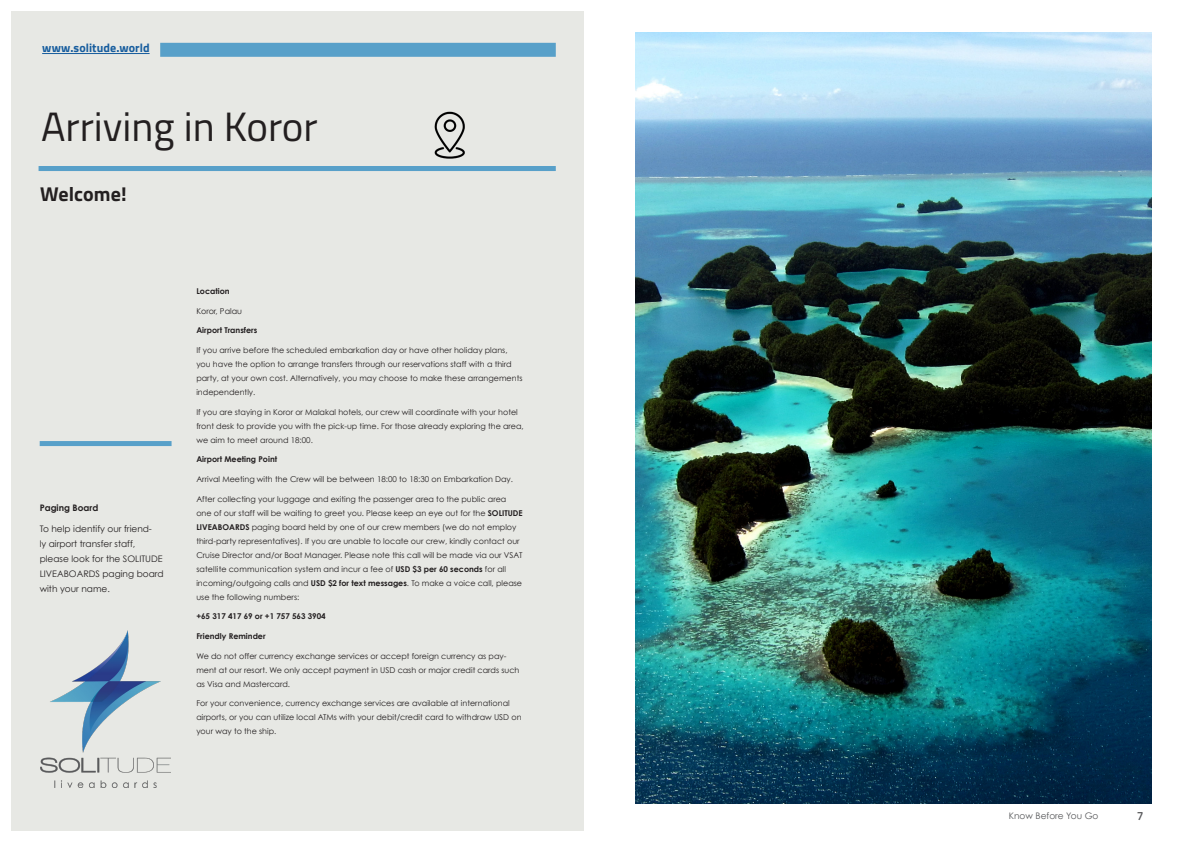
<style>
.page{position:relative;width:1191px;height:842px;background:#fff}
.page>*{position:absolute;margin:0;border:0;box-sizing:border-box;transform-origin:0 0}
._41_Header_black_Titillium_Web{font:41px "Titillium Web";color:#231f20}
._20_Small_Title_black_Titillium_Web{font:700 20px "Titillium Web";letter-spacing:.005em;color:#231f20}
._12_Small_Title_black_Titillium_Web{font:700 12px "Titillium Web";letter-spacing:.01em;color:#175d9e}
.t1{font:600 12px "Titillium Web";color:#57585a}
._12_Subheader_black_Titillium_Web{font:9px/15px "Century Gothic";color:#231f20}
.t2{font:9px "Century Gothic";color:#57585a}
._12_Subheader_black_Titillium_Web-2{font:700 9px "Century Gothic";color:#231f20}
.KBYG_Text_frame{font:8px/14px "Century Gothic";color:#231f20}
.KBYG_Text_frame-2{font:700 8px "Century Gothic";color:#231f20}
.s1{font-weight:700}
</style>
<div class="page">
<div style="left:11px;top:11px;width:573px;height:820px;background:#e7e8e4"></div>
<div style="left:40px;top:441px;width:131px;height:5px;background:#58a0c9"></div>
<img style="left:635px;top:33px;width:516px;height:770px">
<img style="left:40px;top:630px;width:131px;height:157px">
<img style="left:434px;top:111px;width:31px;height:48px">
<hr style="left:42px;top:53px;width:108px;height:1px;background:#175d9e">
<div style="left:40px;top:166px;width:516px;height:5px;background:#58a0c9"></div>
<div style="left:160px;top:43px;width:396px;height:14px;background:#58a0c9"></div>
<p class="_12_Small_Title_black_Titillium_Web" style="left:42px;top:39px;width:109px">www.solitude.world</p>
<p class="_41_Header_black_Titillium_Web" style="left:41px;top:97px;width:278px">Arriving in Koror</p>
<p class="_20_Small_Title_black_Titillium_Web" style="left:40px;top:179px;width:88px">Welcome!</p>
<p class="_12_Subheader_black_Titillium_Web-2" style="left:40px;top:502px;width:60px">Paging Board</p>
<p class="_12_Subheader_black_Titillium_Web" style="left:40px;top:521px;width:125px">To help identify our friend-<br>ly airport transfer staff, please look for the SOLITUDE<br>LIVEABOARDS paging board with your name.</p>
<p class="KBYG_Text_frame-2" style="left:196px;top:286px;width:35px">Location</p>
<p class="KBYG_Text_frame" style="left:196px;top:304px;width:47px">Koror, Palau</p>
<p class="KBYG_Text_frame-2" style="left:196px;top:325px;width:62px">Airport Transfers</p>
<p class="KBYG_Text_frame" style="left:196px;top:343px;width:328px">If you arrive before the scheduled embarkation day or have other holiday plans, you have the option to arrange transfers through our reservations staff with a third party, at your own cost. Alternatively, you may choose to make these arrangements independently.</p>
<p class="KBYG_Text_frame" style="left:196px;top:405px;width:329px">If you are staying in Koror or Malakal hotels, our crew will coordinate with your hotel front desk to provide you with the pick-up time. For those already exploring the area, we aim to meet around 18:00.</p>
<p class="KBYG_Text_frame-2" style="left:196px;top:454px;width:82px">Airport Meeting Point</p>
<p class="KBYG_Text_frame" style="left:196px;top:472px;width:318px">Arrival Meeting with the Crew will be between 18:00 to 18:30 on Embarkation Day.</p>
<p class="KBYG_Text_frame" style="left:196px;top:492px;width:328px">After collecting your luggage and exiting the passenger area to the public area one of our staff will be waiting to greet you. Please keep an eye out for the <span class="s1">SOLITUDE LIVEABOARDS</span> paging board held by one of our crew members (we do not employ third-party representatives). If you are unable to locate our crew, kindly contact our Cruise Director and/or Boat Manager. Please note this call will be made via our VSAT satellite communication system and incur a fee of <span class="s1">USD $3 per 60 seconds</span> for all incoming/outgoing calls and <span class="s1">USD $2 for text messages</span>. To make a voice call, please use the following numbers:</p>
<p class="KBYG_Text_frame-2" style="left:196px;top:611px;width:131px">+65 317 417 69 or +1 757 563 3904</p>
<p class="KBYG_Text_frame-2" style="left:196px;top:631px;width:71px">Friendly Reminder</p>
<p class="KBYG_Text_frame" style="left:196px;top:649px;width:324px">We do not offer currency exchange services or accept foreign currency as pay&shy;ment at our resort. We only accept payment in USD cash or major credit cards such as Visa and Mastercard.</p>
<p class="KBYG_Text_frame" style="left:196px;top:696px;width:327px">For your convenience, currency exchange services are available at international airports, or you can utilize local ATMs with your debit/credit card to withdraw USD on your way to the ship.</p>
<p class="t2" style="left:1008px;top:810px;width:91px">Know Before You Go</p>
<h3 class="t1" style="left:1136px;top:806px;width:8px">7</h3>
</div>
